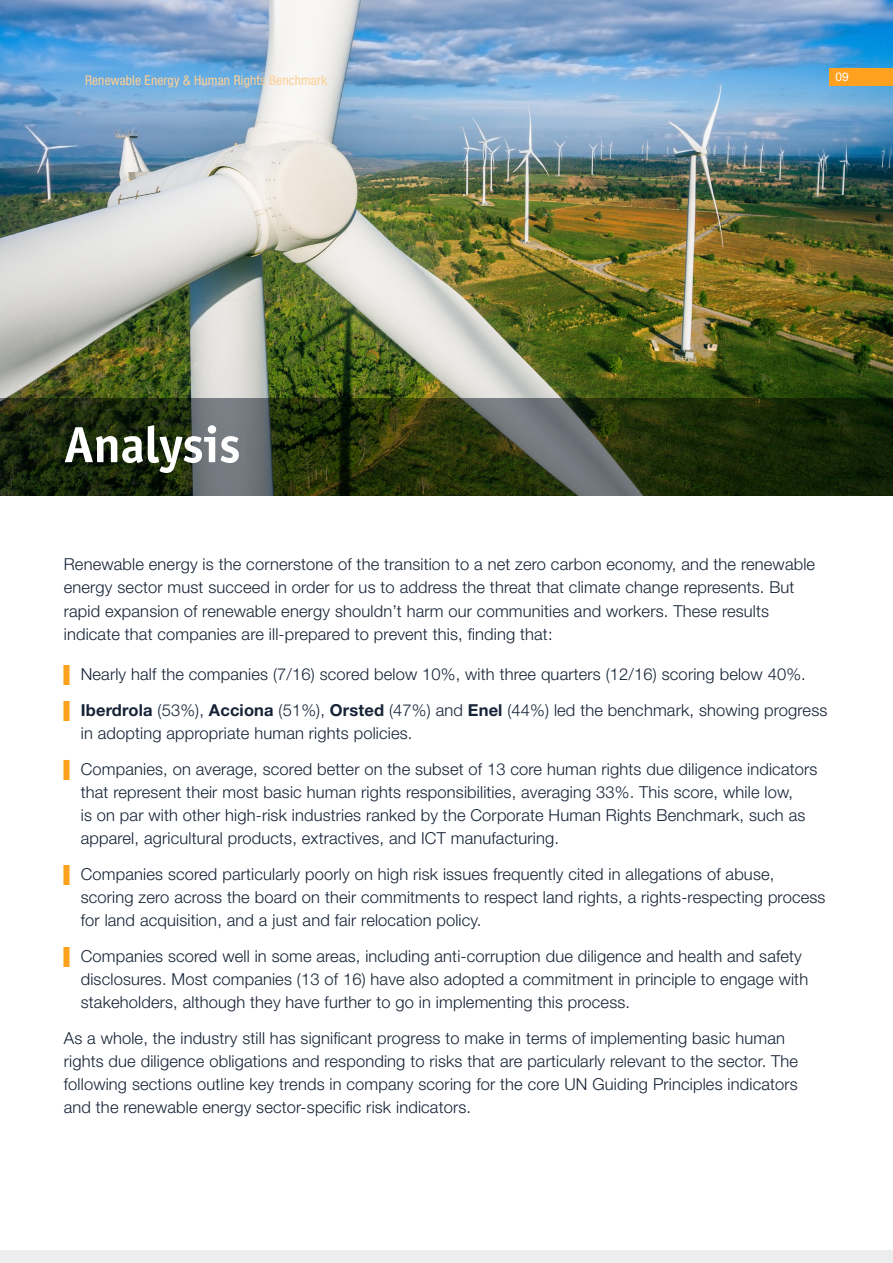
<style>
.page{position:relative;width:893px;height:1263px;background:#fff}
.page>*{position:absolute;margin:0;border:0;box-sizing:border-box;transform-origin:0 0}
.Header_1{font:700 51px "Officina Sans Std";letter-spacing:-.01em;color:#fff}
.Main{font:300 16.5px/23.1px "Helvetica Neue LT Std";letter-spacing:.01em;color:#162336}
.t1{font:condensed 13.5px "Helvetica Neue LT Std";letter-spacing:.01em;color:#ffcf94}
.t2{font:12px "Helvetica Neue LT Std";color:#fff}
.s1{font-family:"Arial";font-weight:400;color:#fea11e}
.s2{font-weight:700}
</style>
<div class="page">
<div style="left:0;top:1250px;width:893px;height:13px;background:#ecedef"></div>
<img style="left:0;top:0;width:893px;height:398px">
<svg style="left:0;top:398px;width:893px;height:97px;background:#2c381d"></svg>
<div style="left:829px;top:68px;width:64px;height:17px;background:#fea11e"></div>
<p class="t1" style="left:85px;top:72px;width:244px">Renewable Energy &amp; Human Rights Benchmark</p>
<p class="t2" style="left:836px;top:69px;width:15px">09</p>
<p class="Header_1" style="left:64px;top:413px;width:178px">Analysis</p>
<p class="Main" style="left:64px;top:552px;width:753px">Renewable energy is the cornerstone of the transition to a net zero carbon economy, and the renewable energy sector must succeed in order for us to address the threat that climate change represents. But rapid expansion of renewable energy shouldn’t harm our communities and workers. These results indicate that companies are ill-prepared to prevent this, finding that:</p>
<p class="Main" style="left:64px;top:662px;width:744px"><span class="s1">▌</span> Nearly half the companies (7/16) scored below 10%, with three quarters (12/16) scoring below 40%.</p>
<p class="Main" style="left:81px;top:698px;width:748px;text-indent:-17px"><span class="s1">▌</span> <span class="s2">Iberdrola</span> (53%), <span class="s2">Acciona</span> (51%), <span class="s2">Orsted</span> (47%) and <span class="s2">Enel</span> (44%) led the benchmark, showing progress in adopting appropriate human rights policies.</p>
<p class="Main" style="left:81px;top:757px;width:738px;text-indent:-17px"><span class="s1">▌</span> Companies, on average, scored better on the subset of 13 core human rights due diligence indicators that represent their most basic human rights responsibilities, averaging 33%. This score, while low,<br>is on par with other high-risk industries ranked by the Corporate Human Rights Benchmark, such as apparel, agricultural products, extractives, and ICT manufacturing.</p>
<p class="Main" style="left:81px;top:862px;width:746px;text-indent:-17px"><span class="s1">▌</span> Companies scored particularly poorly on high risk issues frequently cited in allegations of abuse, scoring zero across the board on their commitments to respect land rights, a rights-respecting process for land acquisition, and a just and fair relocation policy.</p>
<p class="Main" style="left:81px;top:944px;width:729px;text-indent:-17px"><span class="s1">▌</span> Companies scored well in some areas, including anti-corruption due diligence and health and safety disclosures. Most companies (13 of 16) have also adopted a commitment in principle to engage with stakeholders, although they have further to go in implementing this process.</p>
<p class="Main" style="left:64px;top:1026px;width:736px">As a whole, the industry still has significant progress to make in terms of implementing basic human rights due diligence obligations and responding to risks that are particularly relevant to the sector. The following sections outline key trends in company scoring for the core UN Guiding Principles indicators and the renewable energy sector-specific risk indicators.</p>
</div>
